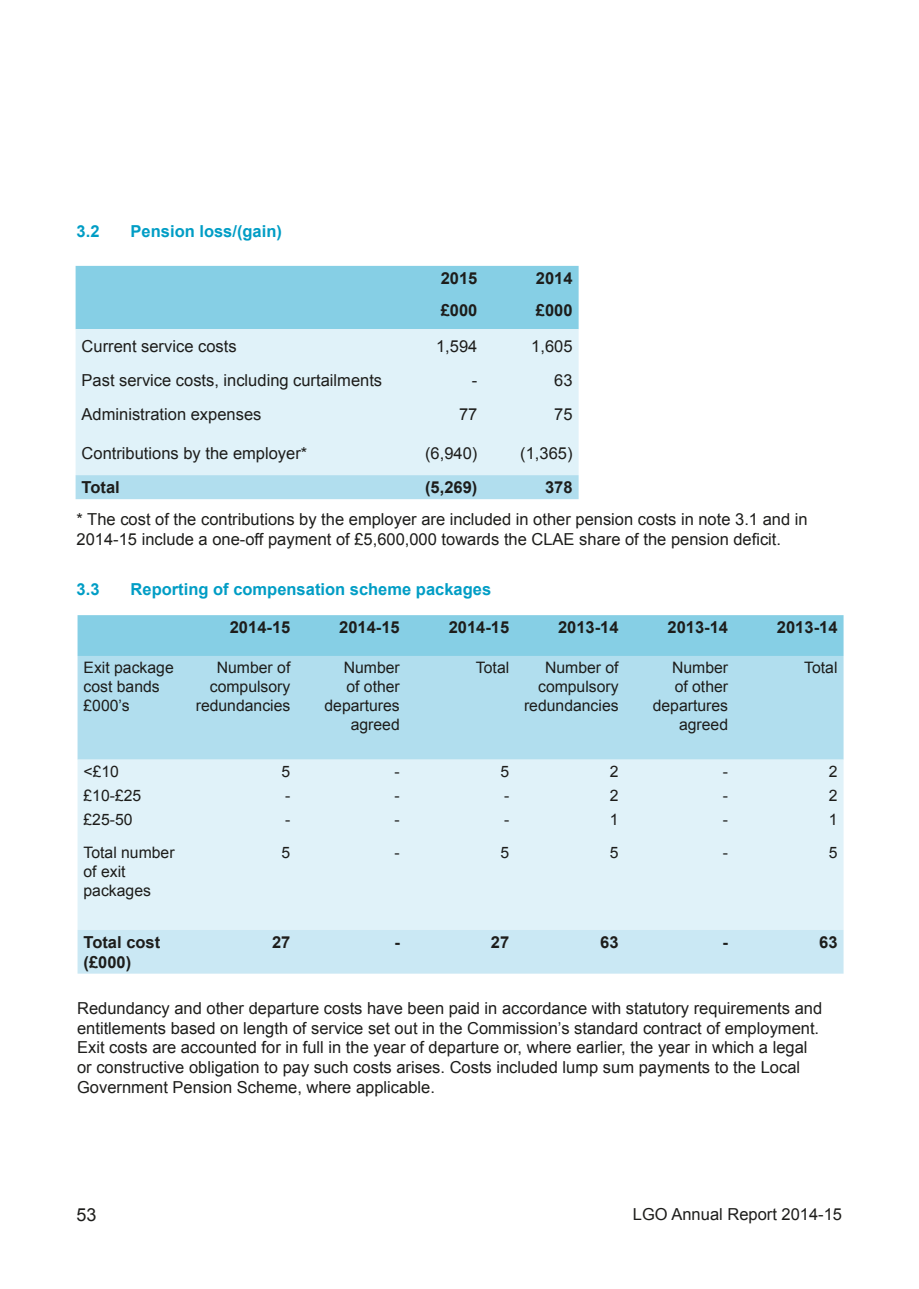
<style>
.page{position:relative;width:919px;height:1289px;background:#fff}
.page>*{position:absolute;margin:0;border:0;box-sizing:border-box;transform-origin:0 0}
.t1{font:18px "Arial";color:#1d1d1b}
.t2{font:16.5px/19.8px "Arial";color:#1d1d1b}
.t3{font:700 16.5px "Arial";color:#1d1d1b}
.t4{font:700 16.5px "Arial";color:#009dc5}
.t5{font:15.75px/18.9px "Arial";color:#1d1d1b;text-align:right}
</style>
<div class="page">
<div style="left:76px;top:266px;width:502px;height:63px;background:#86cfe5"></div>
<div style="left:76px;top:329px;width:502px;height:146px;background:#e0f2f9"></div>
<div style="left:76px;top:475px;width:502px;height:24px;background:#b1deee"></div>
<div style="left:77px;top:615px;width:766px;height:41px;background:#86cfe5"></div>
<div style="left:77px;top:656px;width:766px;height:103px;background:#b1deee"></div>
<div style="left:77px;top:759px;width:766px;height:170px;background:#e0f2f9"></div>
<div style="left:77px;top:929px;width:766px;height:44px;background:#cae8f4"></div>
<p class="t4" style="left:77px;top:221px;width:24px">3.2</p>
<p class="t4" style="left:131px;top:221px;width:153px">Pension loss/(gain)</p>
<p class="t3" style="left:440px;top:267px;width:38px">2015</p>
<p class="t3" style="left:536px;top:267px;width:38px">2014</p>
<p class="t3" style="left:440px;top:299px;width:38px">£000</p>
<p class="t3" style="left:536px;top:299px;width:38px">£000</p>
<p class="t2" style="left:82px;top:337px;width:156px">Current service costs</p>
<p class="t2" style="left:436px;top:337px;width:43px">1,594</p>
<p class="t2" style="left:531px;top:337px;width:43px">1,605</p>
<p class="t2" style="left:82px;top:371px;width:302px">Past service costs, including curtailments</p>
<p class="t2" style="left:472px;top:371px;width:7px">-</p>
<p class="t2" style="left:554px;top:371px;width:20px">63</p>
<p class="t2" style="left:82px;top:405px;width:181px">Administration expenses</p>
<p class="t2" style="left:459px;top:405px;width:20px">77</p>
<p class="t2" style="left:554px;top:405px;width:20px">75</p>
<p class="t2" style="left:82px;top:444px;width:227px">Contributions by the employer*</p>
<p class="t2" style="left:425px;top:444px;width:54px">(6,940)</p>
<p class="t2" style="left:520px;top:444px;width:54px">(1,365)</p>
<p class="t3" style="left:82px;top:476px;width:40px">Total</p>
<p class="t3" style="left:425px;top:476px;width:54px">(5,269)</p>
<p class="t3" style="left:545px;top:476px;width:29px">378</p>
<p class="t2" style="left:77px;top:509px;width:732px">* The cost of the contributions by the employer are included in other pension costs in note 3.1 and in<br>2014-15 include a one-off payment of £5,600,000 towards the CLAE share of the pension deficit.</p>
<p class="t4" style="left:77px;top:578px;width:24px">3.3</p>
<p class="t4" style="left:131px;top:578px;width:362px">Reporting of compensation scheme packages</p>
<p class="t3" style="left:230px;top:616px;width:62px">2014-15</p>
<p class="t3" style="left:339px;top:616px;width:62px">2014-15</p>
<p class="t3" style="left:448px;top:616px;width:62px">2014-15</p>
<p class="t3" style="left:558px;top:616px;width:62px">2013-14</p>
<p class="t3" style="left:667px;top:616px;width:62px">2013-14</p>
<p class="t3" style="left:776px;top:616px;width:62px">2013-14</p>
<p class="t5" style="left:83px;top:658px;width:92px;text-align:left">Exit package cost bands</p>
<p class="t5" style="left:83px;top:696px;width:48px">£000’s</p>
<p class="t5" style="left:196px;top:658px;width:96px">Number of compulsory redundancies</p>
<p class="t5" style="left:324px;top:658px;width:77px">Number<br>of other departures</p>
<p class="t5" style="left:351px;top:715px;width:51px">agreed</p>
<p class="t5" style="left:476px;top:658px;width:35px">Total</p>
<p class="t5" style="left:524px;top:658px;width:96px">Number of compulsory redundancies</p>
<p class="t5" style="left:652px;top:658px;width:77px">Number<br>of other departures</p>
<p class="t5" style="left:679px;top:715px;width:51px">agreed</p>
<p class="t5" style="left:804px;top:658px;width:35px">Total</p>
<p class="t5" style="left:83px;top:762px;width:37px">&lt;£10</p>
<p class="t5" style="left:281px;top:762px;width:10px">5</p>
<p class="t5" style="left:394px;top:762px;width:7px">-</p>
<p class="t5" style="left:500px;top:762px;width:10px">5</p>
<p class="t5" style="left:610px;top:762px;width:10px">2</p>
<p class="t5" style="left:722px;top:762px;width:7px">-</p>
<p class="t5" style="left:828px;top:762px;width:10px">2</p>
<p class="t5" style="left:83px;top:786px;width:59px">£10-£25</p>
<p class="t5" style="left:285px;top:786px;width:7px">-</p>
<p class="t5" style="left:394px;top:786px;width:7px">-</p>
<p class="t5" style="left:504px;top:786px;width:7px">-</p>
<p class="t5" style="left:610px;top:786px;width:10px">2</p>
<p class="t5" style="left:722px;top:786px;width:7px">-</p>
<p class="t5" style="left:828px;top:786px;width:10px">2</p>
<p class="t5" style="left:83px;top:810px;width:51px">£25-50</p>
<p class="t5" style="left:285px;top:810px;width:7px">-</p>
<p class="t5" style="left:394px;top:810px;width:7px">-</p>
<p class="t5" style="left:504px;top:810px;width:7px">-</p>
<p class="t5" style="left:610px;top:810px;width:10px">1</p>
<p class="t5" style="left:722px;top:810px;width:7px">-</p>
<p class="t5" style="left:828px;top:810px;width:10px">1</p>
<p class="t5" style="left:83px;top:843px;width:93px;text-align:left">Total number of exit packages</p>
<p class="t5" style="left:281px;top:843px;width:10px">5</p>
<p class="t5" style="left:394px;top:843px;width:7px">-</p>
<p class="t5" style="left:500px;top:843px;width:10px">5</p>
<p class="t5" style="left:610px;top:843px;width:10px">5</p>
<p class="t5" style="left:722px;top:843px;width:7px">-</p>
<p class="t5" style="left:828px;top:843px;width:10px">5</p>
<p class="t3" style="left:83px;top:931px;width:78px">Total cost</p>
<p class="t3" style="left:83px;top:950px;width:49px">(£000)</p>
<p class="t3" style="left:272px;top:931px;width:20px">27</p>
<p class="t3" style="left:394px;top:931px;width:7px">-</p>
<p class="t3" style="left:491px;top:931px;width:20px">27</p>
<p class="t3" style="left:600px;top:931px;width:20px">63</p>
<p class="t3" style="left:722px;top:931px;width:7px">-</p>
<p class="t3" style="left:819px;top:931px;width:20px">63</p>
<p class="t2" style="left:77px;top:998px;width:746px">Redundancy and other departure costs have been paid in accordance with statutory requirements and entitlements based on length of service set out in the Commission’s standard contract of employment.<br>Exit costs are accounted for in full in the year of departure or, where earlier, the year in which a legal or constructive obligation to pay such costs arises. Costs included lump sum payments to the Local Government Pension Scheme, where applicable.</p>
<p class="t1" style="left:77px;top:1203px;width:22px">53</p>
<p class="t2" style="left:633px;top:1204px;width:211px">LGO Annual Report 2014-15</p>
</div>
